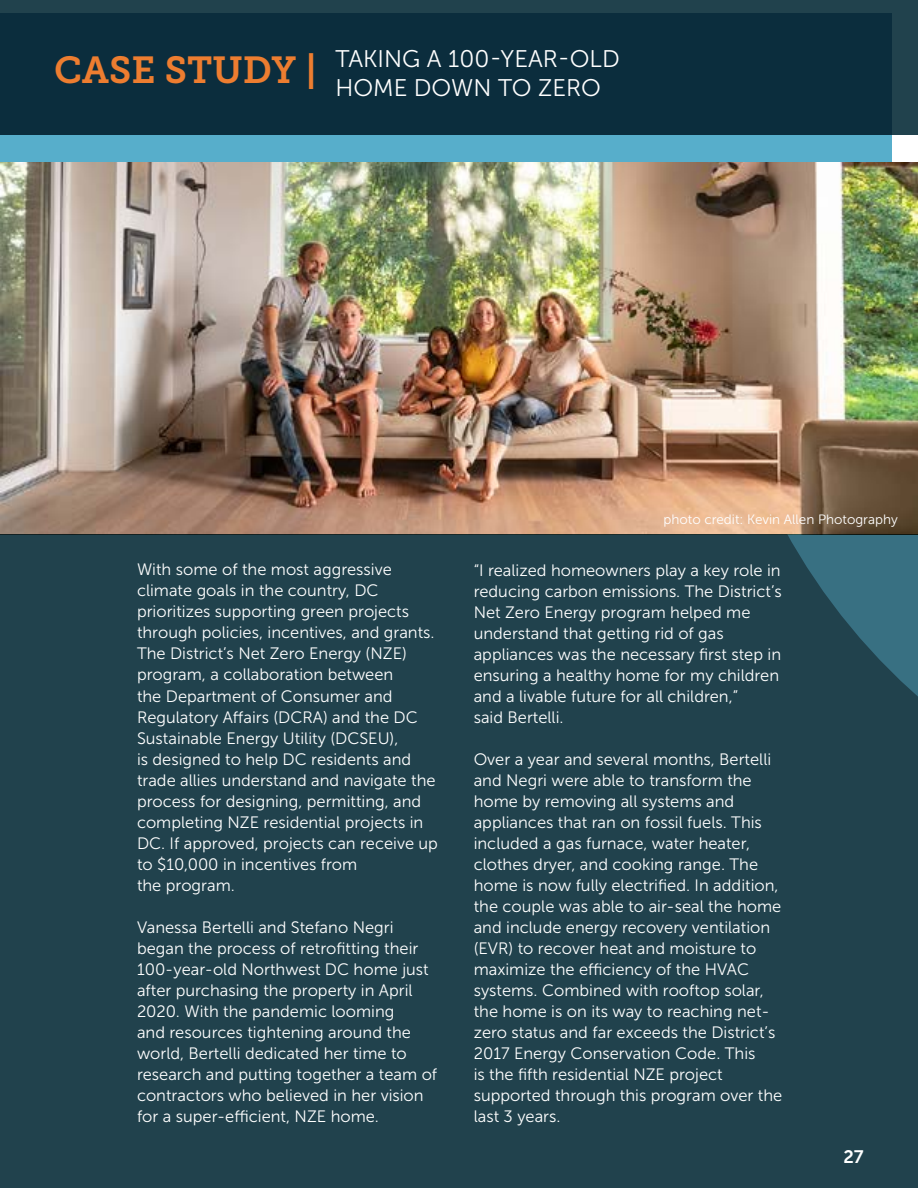
<style>
.page{position:relative;width:918px;height:1188px;background:#fff}
.page>*{position:absolute;margin:0;border:0;box-sizing:border-box;transform-origin:0 0}
.t1{font:24px/28.8px "Museo Sans 300";color:#fff}
.t2{font:18px "Museo Sans 700";color:#fff}
.t3{font:16.5px/21px "Museo Sans 300";color:#fff}
.t4{font:13.5px "Museo Sans 300";color:#fff}
</style>
<div class="page">
<hr style="left:0;top:1172px;width:864px;height:1px;background:#21424d">
<div style="left:1px;top:534px;width:917px;height:654px;background:#21424d"></div>
<svg style="left:710px;top:534px;width:208px;height:162px"></svg>
<img style="left:1px;top:162px;width:917px;height:372px">
<div style="left:0;top:13px;width:892px;height:149px;background:#57aecb"></div>
<svg style="left:0;top:0;width:918px;height:135px;background:#0d2f3e"></svg>
<h1 class="t1" style="left:54px;top:44px;width:567px;text-indent:281px">TAKING A 100-YEAR-OLD<br><sup>CASE</sup> <sup>STUDY</sup> <sup>|</sup> HOME DOWN TO ZERO</h1>
<p class="t4" style="left:663px;top:512px;width:236px">photo credit: Kevin Allen Photography</p>
<p class="t3" style="left:137px;top:559px;width:303px">With some of the most aggressive climate goals in the country, DC prioritizes supporting green projects through policies, incentives, and grants.<br>The District’s Net Zero Energy (NZE) program, a collaboration between<br>the Department of Consumer and Regulatory Affairs (DCRA) and the DC Sustainable Energy Utility (DCSEU),<br>is designed to help DC residents and trade allies understand and navigate the process for designing, permitting, and completing NZE residential projects in DC. If approved, projects can receive up to $10,000 in incentives from<br>the program.</p>
<p class="t3" style="left:137px;top:916px;width:302px">Vanessa Bertelli and Stefano Negri began the process of retrofitting their 100-year-old Northwest DC home just after purchasing the property in April 2020. With the pandemic looming<br>and resources tightening around the world, Bertelli dedicated her time to research and putting together a team of contractors who believed in her vision for a super-efficient, NZE home.</p>
<p class="t3" style="left:474px;top:560px;width:310px">“I realized homeowners play a key role in reducing carbon emissions. The District’s Net Zero Energy program helped me understand that getting rid of gas appliances was the necessary first step in ensuring a healthy home for my children and a livable future for all children,”<br>said Bertelli.</p>
<p class="t3" style="left:474px;top:749px;width:310px">Over a year and several months, Bertelli and Negri were able to transform the home by removing all systems and appliances that ran on fossil fuels. This included a gas furnace, water heater, clothes dryer, and cooking range. The home is now fully electrified. In addition, the couple was able to air-seal the home and include energy recovery ventilation (EVR) to recover heat and moisture to maximize the efficiency of the HVAC systems. Combined with rooftop solar, the home is on its way to reaching net&shy;zero status and far exceeds the District’s 2017 Energy Conservation Code. This<br>is the fifth residential NZE project supported through this program over the last 3 years.</p>
<p class="t2" style="left:844px;top:1147px;width:22px">27</p>
</div>
